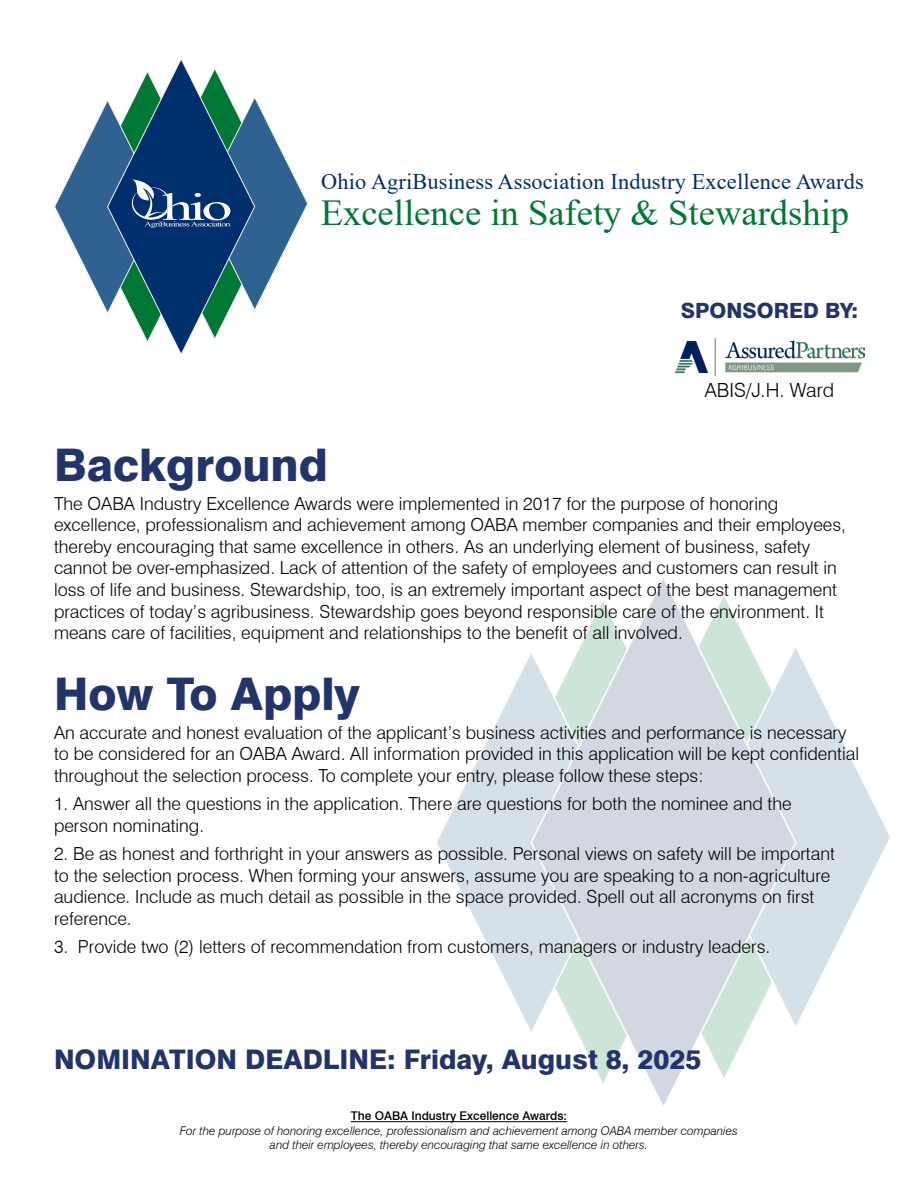
<style>
.page{position:relative;width:918px;height:1188px;background:#fff}
.page>*{position:absolute;margin:0;border:0;box-sizing:border-box;transform-origin:0 0}
.t1{font:800 45px "Swiss 721 BT";color:#23346b}
.t2{font:36.6px "Times New Roman";color:#007835}
.t3{font:800 27px "Swiss 721 BT";color:#23346b}
.t4{font:22.35px "Times New Roman";letter-spacing:.005em;color:#002f6e}
.t5{font:800 21px "Swiss 721 BT";color:#23346b}
.t6{font:300 19.5px "Swiss 721 BT";color:#000}
.t7{font:300 18px/21.6px "Swiss 721 BT";color:#000}
.t8{font:italic 300 12px/14.4px "Swiss 721 BT";color:#000;text-align:center}
.t9{font:500 12px "Swiss 721 BT";color:#000}
</style>
<div class="page">
<img style="left:383px;top:579px;width:507px;height:544px">
<hr style="left:351px;top:1121px;width:216px;height:1px;background:#000">
<svg style="left:54px;top:59px;width:254px;height:295px"></svg>
<img style="left:675px;top:339px;width:189px;height:37px">
<p class="t4" style="left:321px;top:165px;width:544px">Ohio AgriBusiness Association Industry Excellence Awards</p>
<h2 class="t2" style="left:321px;top:187px;width:530px">Excellence in Safety &amp; Stewardship</h2>
<p class="t5" style="left:681px;top:297px;width:179px">SPONSORED BY:</p>
<p class="t6" style="left:705px;top:378px;width:131px">ABIS/J.H. Ward</p>
<h1 class="t1" style="left:54px;top:438px;width:275px">Background</h1>
<p class="t7" style="left:54px;top:492px;width:794px">The OABA Industry Excellence Awards were implemented in 2017 for the purpose of honoring excellence, professionalism and achievement among OABA member companies and their employees, thereby encouraging that same excellence in others. As an underlying element of business, safety cannot be over-emphasized. Lack of attention of the safety of employees and customers can result in loss of life and business. Stewardship, too, is an extremely important aspect of the best management practices of today’s agribusiness. Stewardship goes beyond responsible care of the environment. It means care of facilities, equipment and relationships to the benefit of all involved.</p>
<h1 class="t1" style="left:54px;top:667px;width:307px">How To Apply</h1>
<p class="t7" style="left:54px;top:721px;width:807px">An accurate and honest evaluation of the applicant’s business activities and performance is necessary to be considered for an OABA Award. All information provided in this application will be kept confidential throughout the selection process. To complete your entry, please follow these steps:</p>
<p class="t7" style="left:54px;top:793px;width:739px">1. Answer all the questions in the application. There are questions for both the nominee and the person nominating.</p>
<p class="t7" style="left:54px;top:843px;width:783px">2. Be as honest and forthright in your answers as possible. Personal views on safety will be important to the selection process. When forming your answers, assume you are speaking to a non-agriculture audience. Include as much detail as possible in the space provided. Spell out all acronyms on first reference.</p>
<p class="t7" style="left:54px;top:936px;width:718px">3. Provide two (2) letters of recommendation from customers, managers or industry leaders.</p>
<h3 class="t3" style="left:54px;top:1043px;width:649px">NOMINATION DEADLINE: Friday, August 8, 2025</h3>
<p class="t9" style="left:351px;top:1109px;width:218px">The OABA Industry Excellence Awards:</p>
<p class="t8" style="left:180px;top:1123px;width:559px">For the purpose of honoring excellence, professionalism and achievement among OABA member companies and their employees, thereby encouraging that same excellence in others.</p>
</div>
